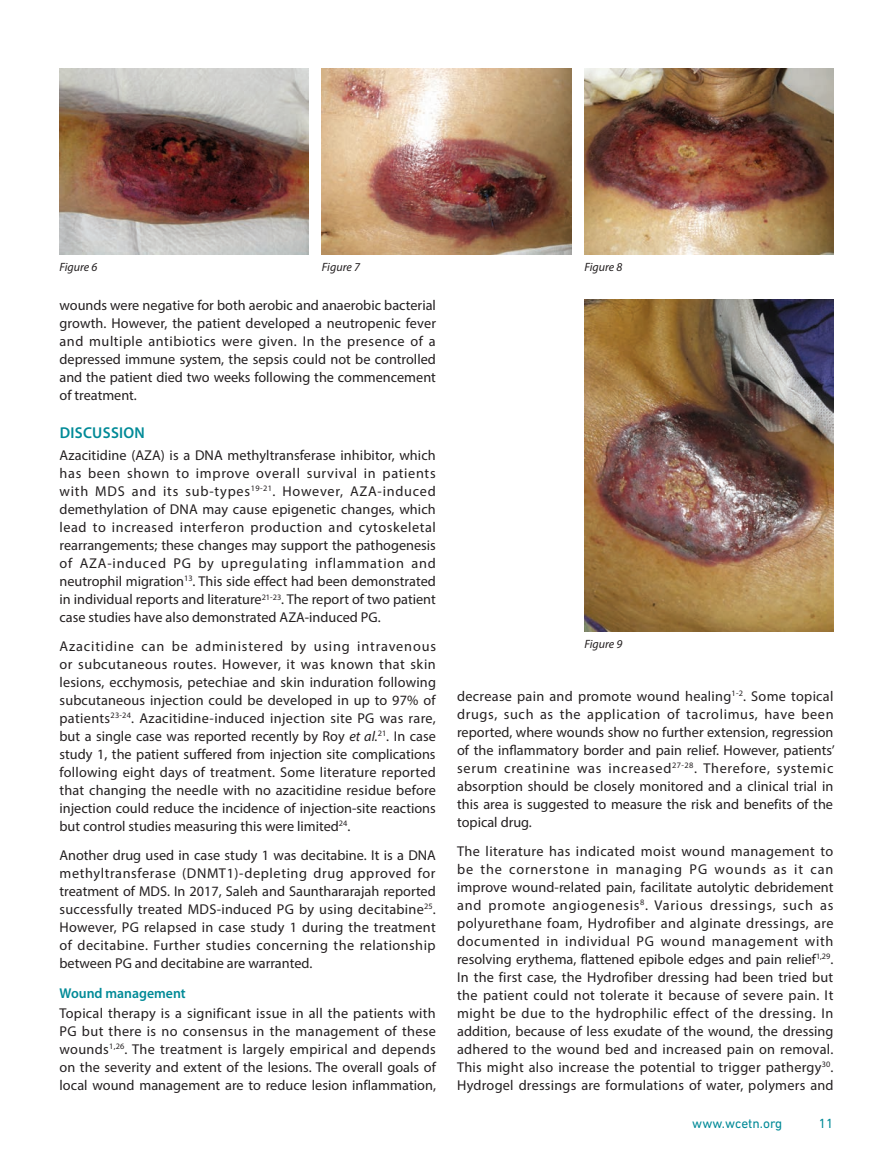
<style>
.page{position:relative;width:893px;height:1149px;background:#fff}
.page>*{position:absolute;margin:0;border:0;box-sizing:border-box;transform-origin:0 0}
._2019_WCET_Heading{font:600 15.75px "Myriad Pro";letter-spacing:.02em;color:#008a97}
._2019_WCET_Galley{font:14.25px/18px "Myriad Pro";color:#231f20;text-align:justify}
._2019_WCET_SubHeadin{font:600 14.25px "Myriad Pro";color:#008a97}
.t1{font:13.5px "DIN Next LT Pro";color:#008a97}
._2019_WCET_Figure_Ca{font:italic 12px "Myriad Pro";color:#231f20}
.s1{font-style:italic}
</style>
<div class="page">
<img style="left:60px;top:68px;width:249px;height:187px">
<img style="left:322px;top:68px;width:249px;height:187px">
<img style="left:584px;top:68px;width:249px;height:187px">
<img style="left:584px;top:299px;width:249px;height:332px">
<p class="_2019_WCET_Figure_Ca" style="left:60px;top:260px;width:39px">Figure 6</p>
<p class="_2019_WCET_Figure_Ca" style="left:322px;top:260px;width:39px">Figure 7</p>
<p class="_2019_WCET_Figure_Ca" style="left:584px;top:260px;width:39px">Figure 8</p>
<p class="_2019_WCET_Galley" style="left:60px;top:295px;width:378px">wounds were negative for both aerobic and anaerobic bacterial growth. However, the patient developed a neutropenic fever and multiple antibiotics were given. In the presence of a depressed immune system, the sepsis could not be controlled and the patient died two weeks following the commencement of treatment.</p>
<p class="_2019_WCET_Heading" style="left:60px;top:422px;width:87px">DISCUSSION</p>
<p class="_2019_WCET_Galley" style="left:60px;top:446px;width:378px">Azacitidine (AZA) is a DNA methyltransferase inhibitor, which has been shown to improve overall survival in patients with MDS and its sub-types<sup>19-21</sup>. However, AZA-induced demethylation of DNA may cause epigenetic changes, which lead to increased interferon production and cytoskeletal rearrangements; these changes may support the pathogenesis of AZA-induced PG by upregulating inflammation and neutrophil migration<sup>13</sup>. This side effect had been demonstrated in individual reports and literature<sup>21-23</sup>. The report of two patient case studies have also demonstrated AZA-induced PG.</p>
<p class="_2019_WCET_Galley" style="left:60px;top:636px;width:378px">Azacitidine can be administered by using intravenous or subcutaneous routes. However, it was known that skin lesions, ecchymosis, petechiae and skin induration following subcutaneous injection could be developed in up to 97% of patients<sup>23-24</sup>. Azacitidine-induced injection site PG was rare, but a single case was reported recently by Roy <span class="s1">et al.</span><sup>21</sup>. In case study 1, the patient suffered from injection site complications following eight days of treatment. Some literature reported that changing the needle with no azacitidine residue before injection could reduce the incidence of injection-site reactions but control studies measuring this were limited<sup>24</sup>.</p>
<p class="_2019_WCET_Galley" style="left:60px;top:845px;width:378px">Another drug used in case study 1 was decitabine. It is a DNA methyltransferase (DNMT1)-depleting drug approved for treatment of MDS. In 2017, Saleh and Saunthararajah reported successfully treated MDS-induced PG by using decitabine<sup>25</sup>.<br>However, PG relapsed in case study 1 during the treatment of decitabine. Further studies concerning the relationship between PG and decitabine are warranted.</p>
<p class="_2019_WCET_SubHeadin" style="left:60px;top:983px;width:128px">Wound management</p>
<p class="_2019_WCET_Galley" style="left:60px;top:1003px;width:378px">Topical therapy is a significant issue in all the patients with PG but there is no consensus in the management of these wounds<sup>1,26</sup>. The treatment is largely empirical and depends on the severity and extent of the lesions. The overall goals of local wound management are to reduce lesion inflammation,</p>
<p class="_2019_WCET_Figure_Ca" style="left:584px;top:636px;width:39px">Figure 9</p>
<p class="_2019_WCET_Galley" style="left:457px;top:686px;width:379px;text-align:left">decrease pain and promote wound healing<sup>1-2</sup>. Some topical drugs, such as the application of tacrolimus, have been reported, where wounds show no further extension, regression of the inflammatory border and pain relief. However, patients’ serum creatinine was increased<sup>27-28</sup>. Therefore, systemic absorption should be closely monitored and a clinical trial in this area is suggested to measure the risk and benefits of the topical drug.</p>
<p class="_2019_WCET_Galley" style="left:457px;top:841px;width:378px">The literature has indicated moist wound management to be the cornerstone in managing PG wounds as it can improve wound-related pain, facilitate autolytic debridement and promote angiogenesis<sup>8</sup>. Various dressings, such as polyurethane foam, Hydrofiber and alginate dressings, are documented in individual PG wound management with resolving erythema, flattened epibole edges and pain relief<sup>1,29</sup>.<br>In the first case, the Hydrofiber dressing had been tried but the patient could not tolerate it because of severe pain. It might be due to the hydrophilic effect of the dressing. In addition, because of less exudate of the wound, the dressing adhered to the wound bed and increased pain on removal.<br>This might also increase the potential to trigger pathergy<sup>30</sup>.<br>Hydrogel dressings are formulations of water, polymers and</p>
<p class="t1" style="left:692px;top:1114px;width:92px">www.wcetn.org</p>
<p class="t1" style="left:819px;top:1114px;width:16px">11</p>
</div>
